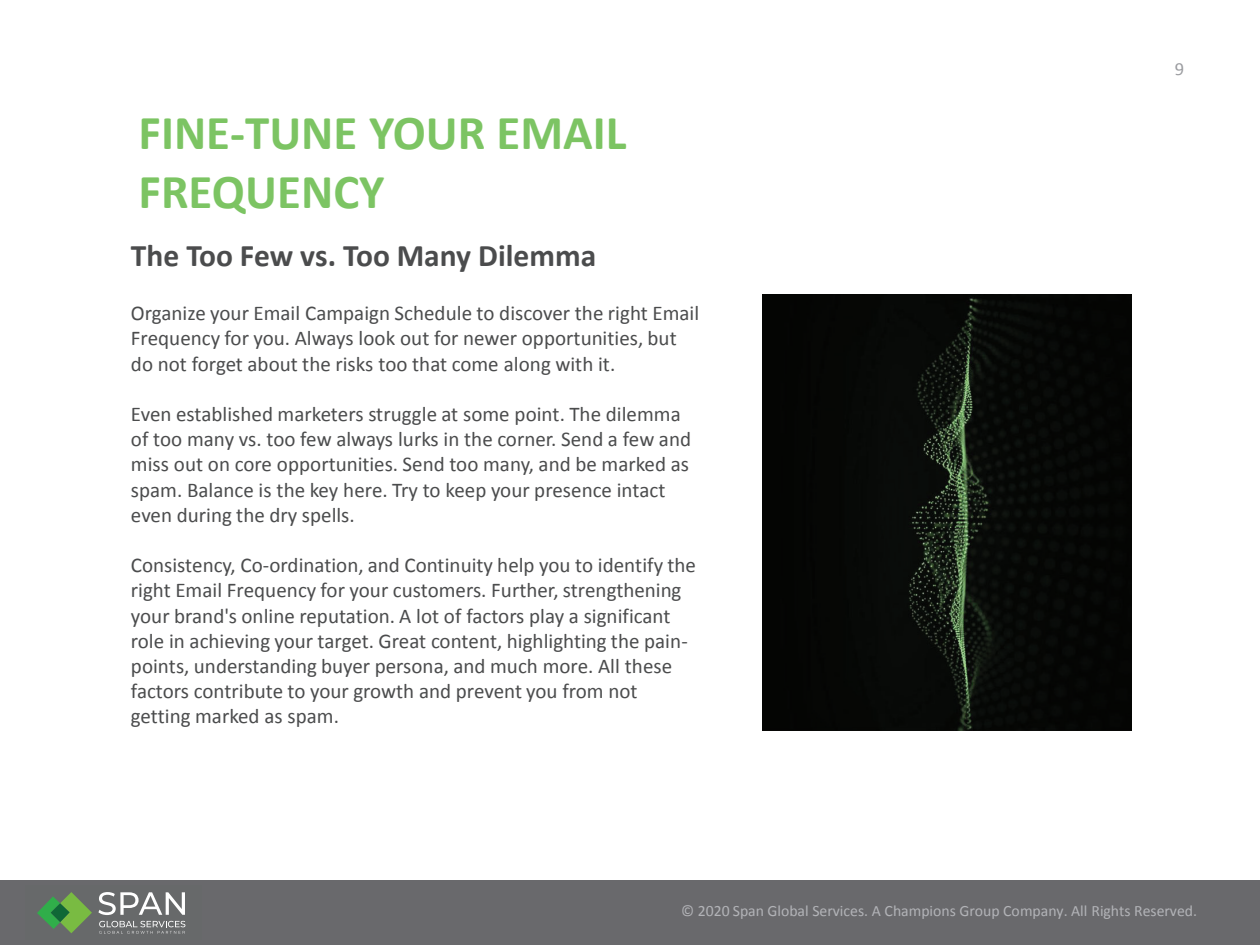
<style>
.page{position:relative;width:1260px;height:945px;background:#fff}
.page>*{position:absolute;margin:0;border:0;box-sizing:border-box;transform-origin:0 0}
.t1{font:700 49px/58.8px "Calibri";color:#7cc463}
.t2{font:700 31.5px "Calibri";color:#4b4c4d}
.t3{font:21px/25.2px "Calibri";color:#4b4c4d}
.t4{font:18.55px "Calibri";color:#9b9ca0}
.t5{font:15.75px "Calibri";color:#b2b3b7}
</style>
<div class="page">
<div style="left:0;top:880px;width:1260px;height:65px;background:#69696c"></div>
<img style="left:762px;top:294px;width:369px;height:437px">
<svg style="left:98px;top:892px;width:87px;height:23px"></svg>
<svg style="left:37px;top:892px;width:55px;height:41px"></svg>
<svg style="left:99px;top:921px;width:86px;height:13px"></svg>
<h1 class="t1" style="left:139px;top:104px;width:489px">FINE-TUNE YOUR EMAIL<br>FREQUENCY</h1>
<h2 class="t2" style="left:131px;top:235px;width:467px">The Too Few vs. Too Many Dilemma</h2>
<p class="t3" style="left:131px;top:301px;width:570px">Organize your Email Campaign Schedule to discover the right Email<br>Frequency for you. Always look out for newer opportunities, but do not forget about the risks too that come along with it.</p>
<p class="t3" style="left:131px;top:401px;width:562px">Even established marketers struggle at some point. The dilemma of too many vs. too few always lurks in the corner. Send a few and miss out on core opportunities. Send too many, and be marked as spam. Balance is the key here. Try to keep your presence intact even during the dry spells.</p>
<p class="t3" style="left:131px;top:553px;width:567px">Consistency, Co-ordination, and Continuity help you to identify the right Email Frequency for your customers. Further, strengthening your brand's online reputation. A lot of factors play a significant role in achieving your target. Great content, highlighting the pain&shy;points, understanding buyer persona, and much more. All these factors contribute to your growth and prevent you from not getting marked as spam.</p>
<p class="t4" style="left:1175px;top:57px;width:11px">9</p>
<p class="t5" style="left:681px;top:901px;width:517px">© 2020 Span Global Services. A Champions Group Company. All Rights Reserved.</p>
</div>
